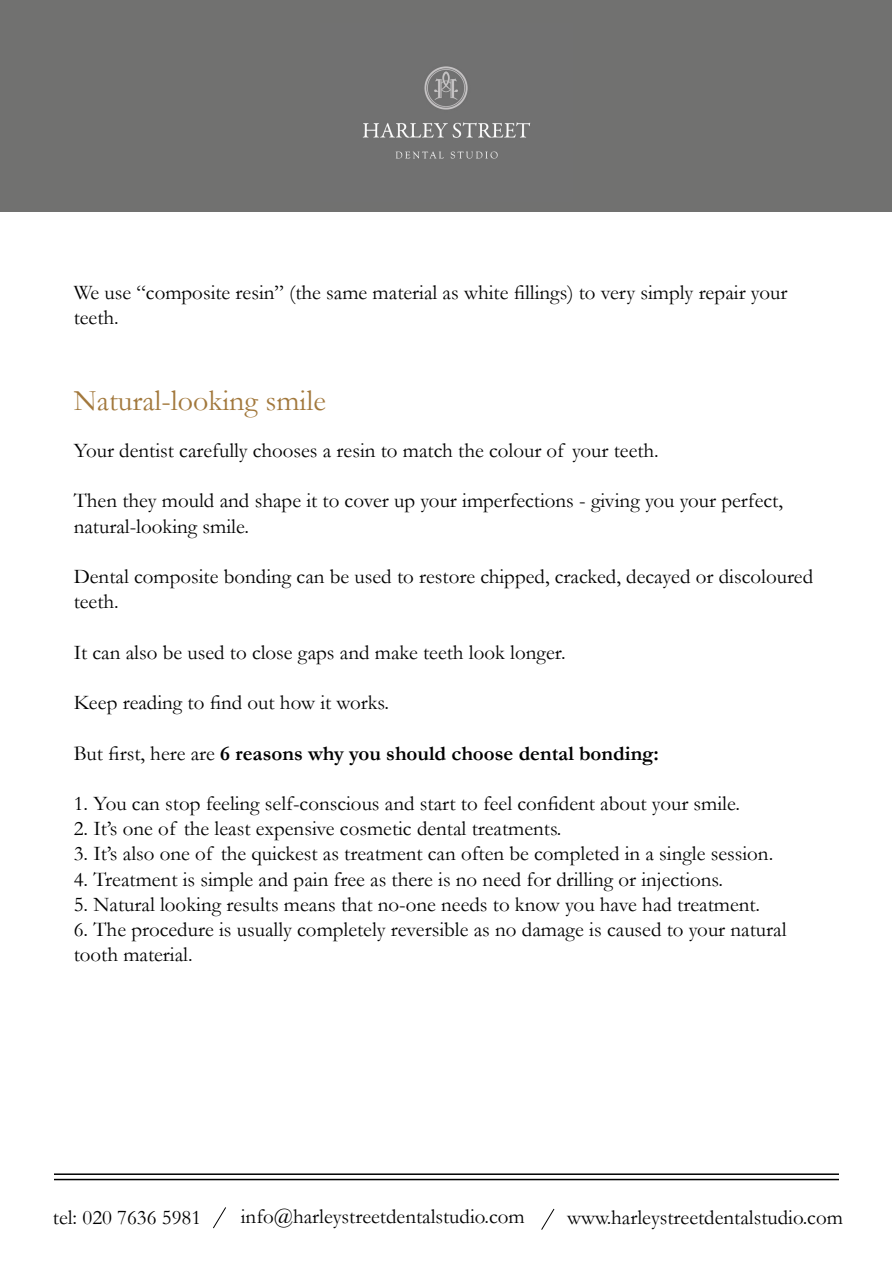
<style>
.page{position:relative;width:893px;height:1263px;background:#fff}
.page>*{position:absolute;margin:0;border:0;box-sizing:border-box;transform-origin:0 0}
.t1{font:30px "Garamond";color:#a2783c}
.t2{font:21px/25.2px "Garamond";color:#000}
.t3{font:700 21px "Garamond";color:#000}
.s1{font-weight:400}
</style>
<div class="page">
<hr style="left:54px;top:1173px;width:785px;height:2px;background:#000">
<hr style="left:54px;top:1179px;width:785px;height:1px;background:#000">
<div style="left:1px;top:0;width:891px;height:212px;background:#717170"></div>
<img style="left:363px;top:66px;width:168px;height:93px">
<svg style="left:213px;top:1207px;width:13px;height:22px"></svg>
<svg style="left:541px;top:1208px;width:14px;height:22px"></svg>
<p class="t2" style="left:74px;top:279px;width:715px">We use “composite resin” (the same material as white fillings) to very simply repair your teeth.</p>
<h1 class="t1" style="left:74px;top:389px;width:254px">Natural-looking smile</h1>
<p class="t2" style="left:74px;top:440px;width:587px">Your dentist carefully chooses a resin to match the colour of your teeth.</p>
<p class="t2" style="left:74px;top:490px;width:711px">Then they mould and shape it to cover up your imperfections - giving you your perfect, natural-looking smile.</p>
<p class="t2" style="left:74px;top:566px;width:741px">Dental composite bonding can be used to restore chipped, cracked, decayed or discoloured teeth.</p>
<p class="t2" style="left:74px;top:641px;width:493px">It can also be used to close gaps and make teeth look longer.</p>
<p class="t2" style="left:74px;top:690px;width:317px">Keep reading to find out how it works.</p>
<p class="t3" style="left:74px;top:740px;width:587px"><span class="s1">But first, here are</span> 6 reasons why you should choose dental bonding:</p>
<p class="t2" style="left:74px;top:790px;width:668px">1. You can stop feeling self-conscious and start to feel confident about your smile.</p>
<p class="t2" style="left:74px;top:818px;width:489px">2. It’s one of the least expensive cosmetic dental treatments.</p>
<p class="t2" style="left:74px;top:843px;width:701px">3. It’s also one of the quickest as treatment can often be completed in a single session.</p>
<p class="t2" style="left:74px;top:868px;width:651px">4. Treatment is simple and pain free as there is no need for drilling or injections.</p>
<p class="t2" style="left:74px;top:893px;width:688px">5. Natural looking results means that no-one needs to know you have had treatment.</p>
<p class="t2" style="left:74px;top:919px;width:714px">6. The procedure is usually completely reversible as no damage is caused to your natural tooth material.</p>
<p class="t2" style="left:53px;top:1206px;width:150px">tel: 020 7636 5981</p>
<p class="t2" style="left:241px;top:1206px;width:285px">info@harleystreetdentalstudio.com</p>
<p class="t2" style="left:567px;top:1206px;width:277px">www.harleystreetdentalstudio.com</p>
</div>
